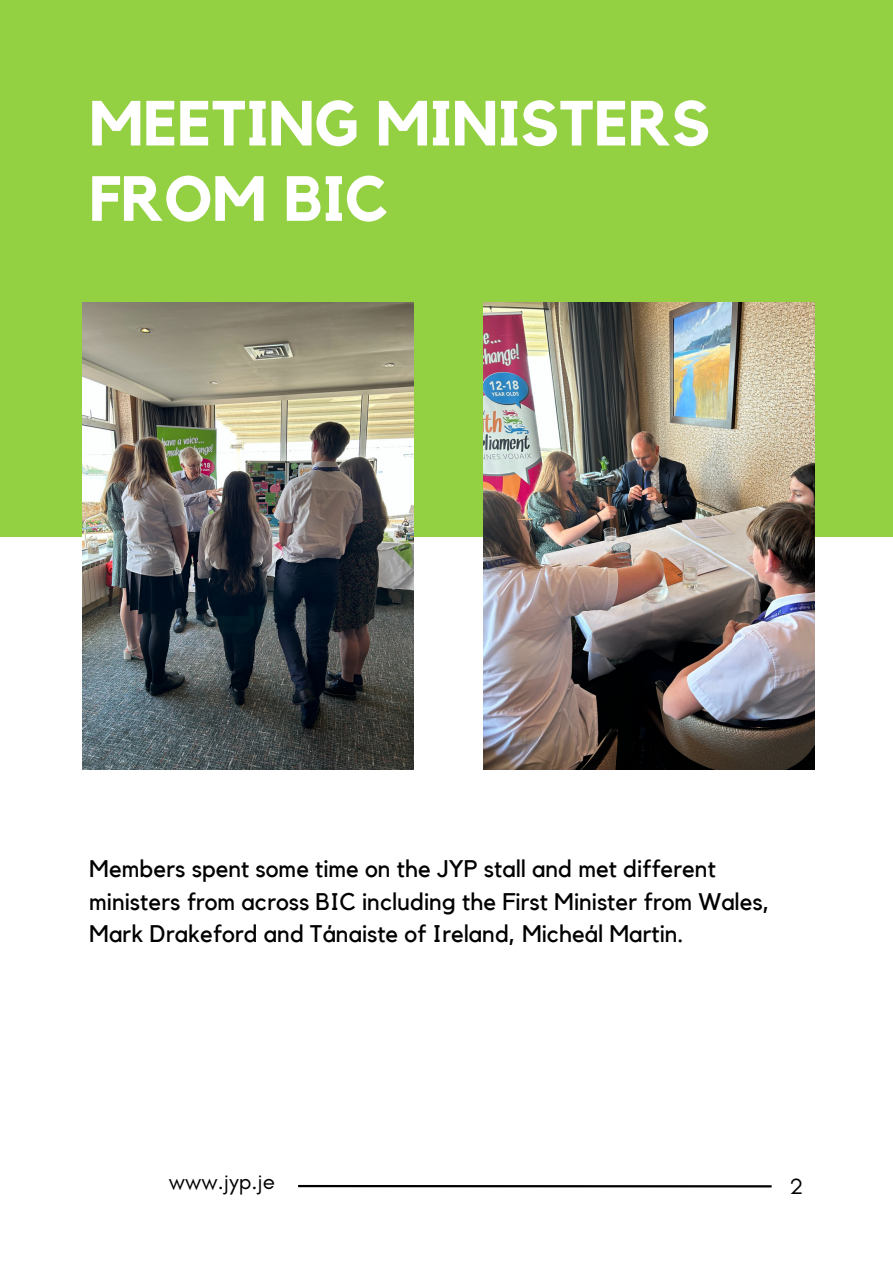
<style>
.page{position:relative;width:893px;height:1264px;background:#fff}
.page>*{position:absolute;margin:0;border:0;box-sizing:border-box;transform-origin:0 0}
.t1{font:700 63px/75.3px "Kollektif";color:#fff}
.t2{font:24px/32.5px "Kollektif";color:#000}
.t3{font:22.5px "Glacial Indifference";color:#000}
</style>
<div class="page">
<div style="left:0;top:0;width:892px;height:536px;background:#93d042"></div>
<img style="left:83px;top:302px;width:330px;height:467px">
<img style="left:483px;top:302px;width:331px;height:467px">
<hr style="left:298px;top:1184px;width:473px;height:3px;background:#000">
<p class="t1" style="left:89px;top:88px;width:622px">MEETING MINISTERS<br>FROM BIC</p>
<p class="t2" style="left:89px;top:853px;width:682px">Members spent some time on the JYP stall and met different ministers from across BIC including the First Minister from Wales,<br>Mark Drakeford and Tánaiste of Ireland, Micheál Martin.</p>
<p class="t3" style="left:169px;top:1167px;width:108px">www.jyp.je</p>
<p class="t3" style="left:789px;top:1172px;width:15px">2</p>
</div>
